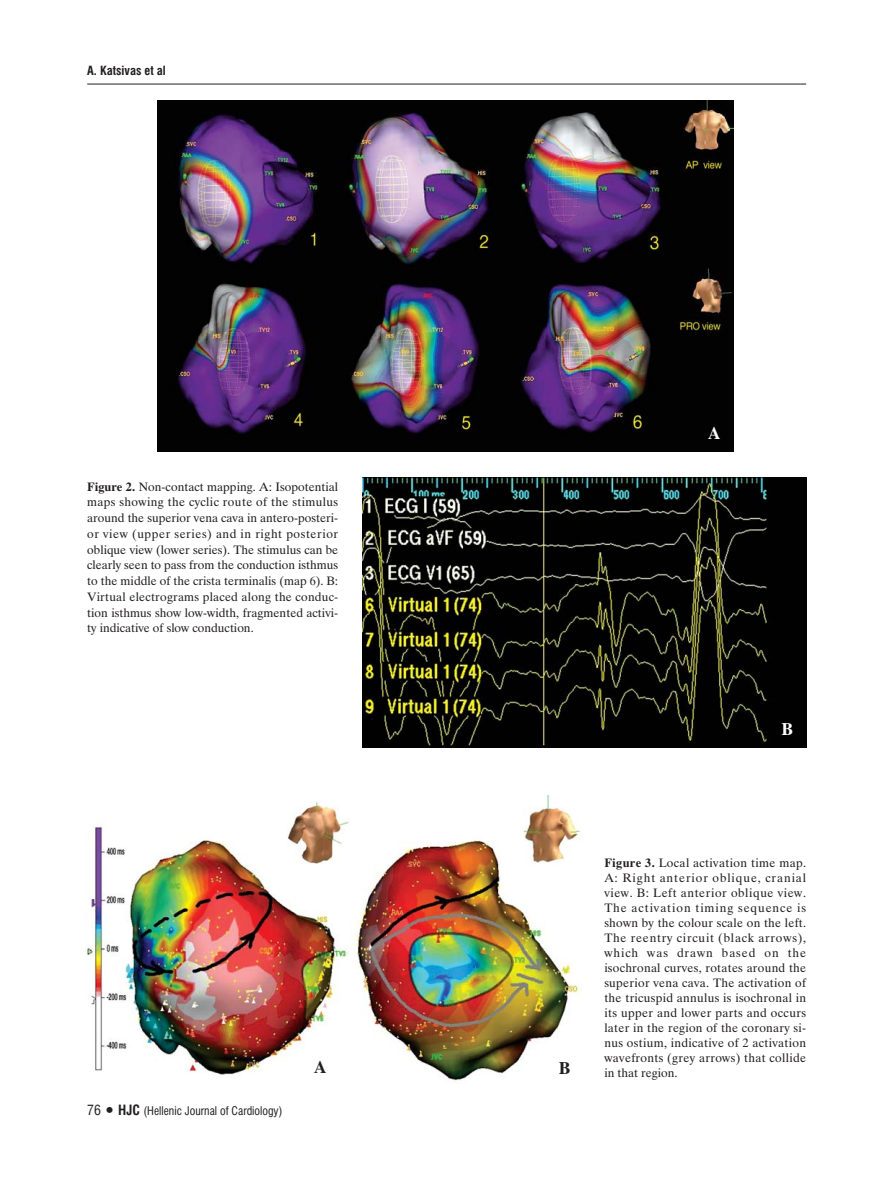
<style>
.page{position:relative;width:893px;height:1190px;background:#fff}
.page>*{position:absolute;margin:0;border:0;box-sizing:border-box;transform-origin:0 0}
.t1{font:18px "UB Times Bold";color:#fff}
.t2{font:18px "UB Times Bold";color:#231f20}
.t3{font:12.75px/15px "UB Times";color:#231f20;text-align:justify}
.t4{font:12.75px "UB Helvetica Cond Bold";color:#231f20}
.t5{font:12px "UB Helvetica Cond";color:#231f20}
.s1{font-family:"UB Times Bold"}
.s2{font-size:14.25px}
.s3{font-family:"UB Helvetica Cond Bold";font-size:14.25px}
</style>
<div class="page">
<hr style="left:87px;top:84px;width:719px;height:1px;background:#231f20">
<img style="left:87px;top:795px;width:495px;height:286px">
<img style="left:362px;top:477px;width:444px;height:270px">
<img style="left:157px;top:100px;width:576px;height:352px">
<p class="t4" style="left:87px;top:66px;width:80px">A. Katsivas et al</p>
<p class="t3" style="left:87px;top:479px;width:252px;line-height:15.8px"><span class="s1">Figure 2.</span> Non-contact mapping. A: Isopotential maps showing the cyclic route of the stimulus around the superior vena cava in antero-posteri&shy;or view (upper series) and in right posterior oblique view (lower series). The stimulus can be clearly seen to pass from the conduction isthmus to the middle of the crista terminalis (map 6). B:<br>Virtual electrograms placed along the conduc&shy;tion isthmus show low-width, fragmented activi&shy;ty indicative of slow conduction.</p>
<h1 class="t1" style="left:708px;top:426px;width:13px">A</h1>
<h1 class="t1" style="left:781px;top:721px;width:13px">B</h1>
<p class="t5" style="left:87px;top:1106px;width:197px"><span class="s2">76</span> <span class="s3">ñ HJC</span> (Hellenic Journal of Cardiology)</p>
<h1 class="t2" style="left:314px;top:1060px;width:13px">A</h1>
<h1 class="t2" style="left:559px;top:1061px;width:13px">B</h1>
<p class="t3" style="left:604px;top:856px;width:203px"><span class="s1">Figure 3.</span> Local activation time map.<br>A: Right anterior oblique, cranial view. B: Left anterior oblique view.<br>The activation timing sequence is shown by the colour scale on the left.<br>The reentry circuit (black arrows), which was drawn based on the isochronal curves, rotates around the superior vena cava. The activation of the tricuspid annulus is isochronal in its upper and lower parts and occurs later in the region of the coronary si&shy;nus ostium, indicative of 2 activation wavefronts (grey arrows) that collide in that region.</p>
</div>
